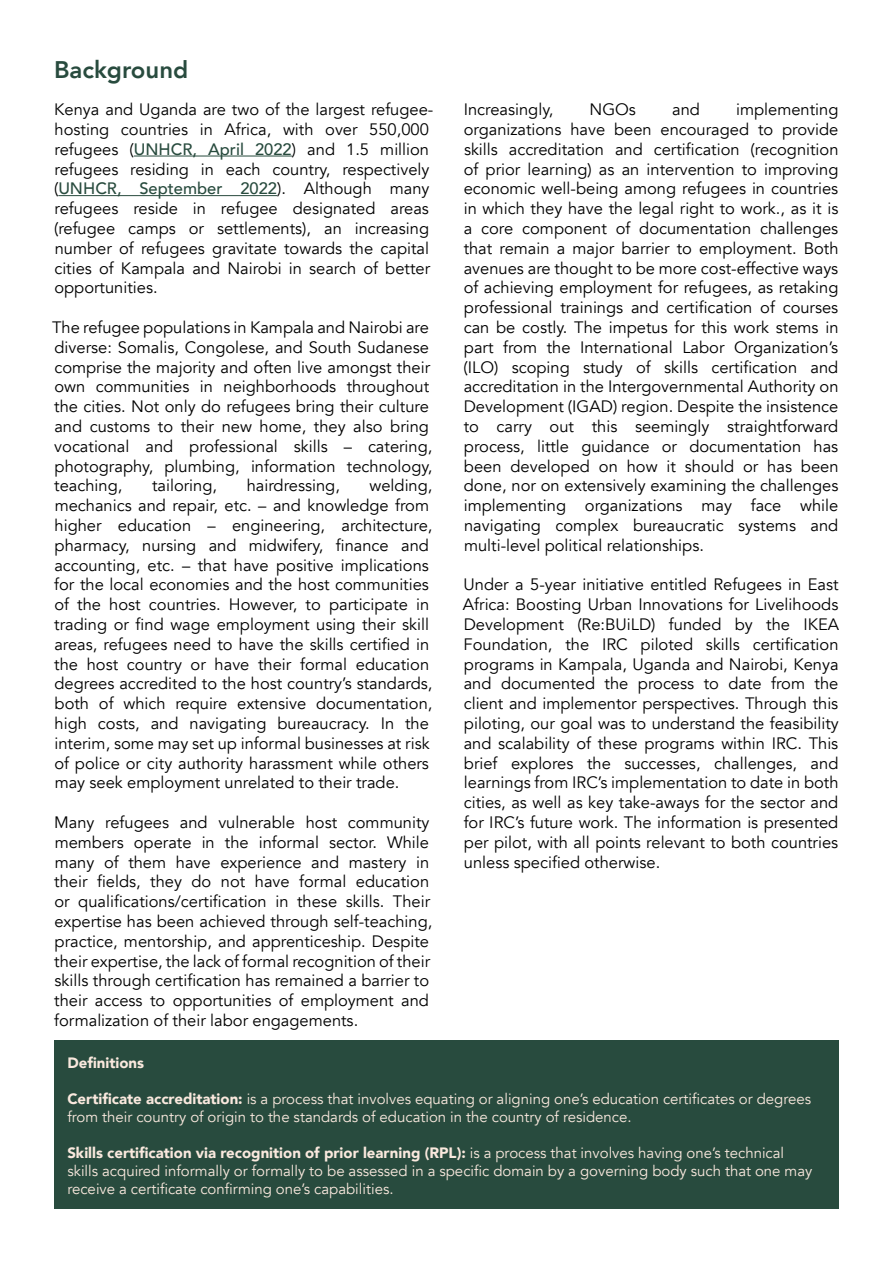
<style>
.page{position:relative;width:893px;height:1263px;background:#fff}
.page>*{position:absolute;margin:0;border:0;box-sizing:border-box;transform-origin:0 0}
.t1{font:800 24px "Avenir";color:#284b3e}
.t2{font:16.5px/19.8px "Avenir";color:#000}
.t3{font:15px/18px "Avenir";color:#fae9de}
.t4{font:900 15px "Avenir";color:#fae9de}
.s1{font-weight:500;color:#284b3e}
.s2{font-weight:900}
</style>
<div class="page">
<hr style="left:134px;top:156px;width:158px;height:1px;background:#284b3e">
<hr style="left:58px;top:195px;width:219px;height:1px;background:#284b3e">
<div style="left:54px;top:1040px;width:785px;height:169px;background:#284b3e"></div>
<h1 class="t1" style="left:54px;top:51px;width:136px">Background</h1>
<p class="t2" style="left:54px;top:100px;width:381px">Kenya and Uganda are two of the largest refugee&shy;hosting countries in Africa, with over 550,000 refugees (<span class="s1">UNHCR, April 2022</span>) and 1.5 million refugees residing in each country, respectively (<span class="s1">UNHCR, September 2022</span>). Although many refugees reside in refugee designated areas (refugee camps or settlements), an increasing number of refugees gravitate towards the capital cities of Kampala and Nairobi in search of better opportunities.</p>
<p class="t2" style="left:52px;top:318px;width:382px">The refugee populations in Kampala and Nairobi are diverse: Somalis, Congolese, and South Sudanese comprise the majority and often live amongst their own communities in neighborhoods throughout the cities. Not only do refugees bring their culture and customs to their new home, they also bring vocational and professional skills – catering, photography, plumbing, information technology, teaching,</p>
<p class="t2" style="left:54px;top:476px;width:380px;text-indent:315px">welding, mechanics and repair, etc. – and knowledge from higher education – engineering, architecture, pharmacy, nursing and midwifery, finance and accounting, etc. – that have positive implications for the local economies and the host communities of the host countries. However, to participate in trading or find wage employment using their skill areas, refugees need to have the skills certified in the host country or have their formal education degrees accredited to the host country’s standards, both of which require extensive documentation, high costs, and navigating bureaucracy. In the interim, some may set up informal businesses at risk of police or city authority harassment while others may seek employment unrelated to their trade.</p>
<p class="t2" style="left:54px;top:813px;width:380px">Many refugees and vulnerable host community members operate in the informal sector. While many of them have experience and mastery in their fields, they do not have formal education or qualifications/certification in these skills. Their expertise has been achieved through self-teaching, practice, mentorship, and apprenticeship. Despite their expertise, the lack of formal recognition of their skills through certification has remained a barrier to their access to opportunities of employment and formalization of their labor engagements.</p>
<p class="t2" style="left:152px;top:476px;width:67px">tailoring,</p>
<p class="t2" style="left:247px;top:476px;width:95px">hairdressing,</p>
<p class="t2" style="left:463px;top:100px;width:377px;text-align:justify;text-indent:273px">implementing organizations have been encouraged to provide skills accreditation and certification (recognition of prior learning) as an intervention to improving economic well-being among refugees in countries in which they have the legal right to work., as it is a core component of documentation challenges that remain a major barrier to employment. Both avenues are thought to be more cost-effective ways of achieving employment for refugees, as retaking professional trainings and certification of courses can be costly. The impetus for this work stems in part from the International Labor Organization’s (ILO) scoping study of skills certification and accreditation in the Intergovernmental Authority on Development (IGAD) region. Despite the insistence to carry out this seemingly straightforward process, little guidance or documentation has been developed on how it should or has been done, nor on extensively examining the challenges implementing organizations may face while navigating complex bureaucratic systems and multi-level political relationships.</p>
<p class="t2" style="left:463px;top:575px;width:378px;text-align:justify">Under a 5-year initiative entitled Refugees in East Africa: Boosting Urban Innovations for Livelihoods Development (Re:BUiLD) funded by the IKEA Foundation, the IRC piloted skills certification programs in Kampala, Uganda and Nairobi, Kenya and documented the process to date from the client and implementor perspectives. Through this piloting, our goal was to understand the feasibility and scalability of these programs within IRC. This brief explores the successes, challenges, and learnings from IRC’s implementation to date in both cities, as well as key take-aways for the sector and for IRC’s future work. The information is presented per pilot, with all points relevant to both countries unless specified otherwise.</p>
<p class="t2" style="left:464px;top:100px;width:91px">Increasingly,</p>
<p class="t2" style="left:589px;top:100px;width:48px">NGOs</p>
<p class="t2" style="left:672px;top:100px;width:29px">and</p>
<p class="t4" style="left:67px;top:1050px;width:78px">Definitions</p>
<p class="t3" style="left:67px;top:1090px;width:745px"><span class="s2">Certificate accreditation:</span> is a process that involves equating or aligning one’s education certificates or degrees from their country of origin to the standards of education in the country of residence.</p>
<p class="t3" style="left:67px;top:1144px;width:746px"><span class="s2">Skills certification via recognition of prior learning (RPL):</span> is a process that involves having one’s technical skills acquired informally or formally to be assessed in a specific domain by a governing body such that one may receive a certificate confirming one’s capabilities.</p>
</div>
